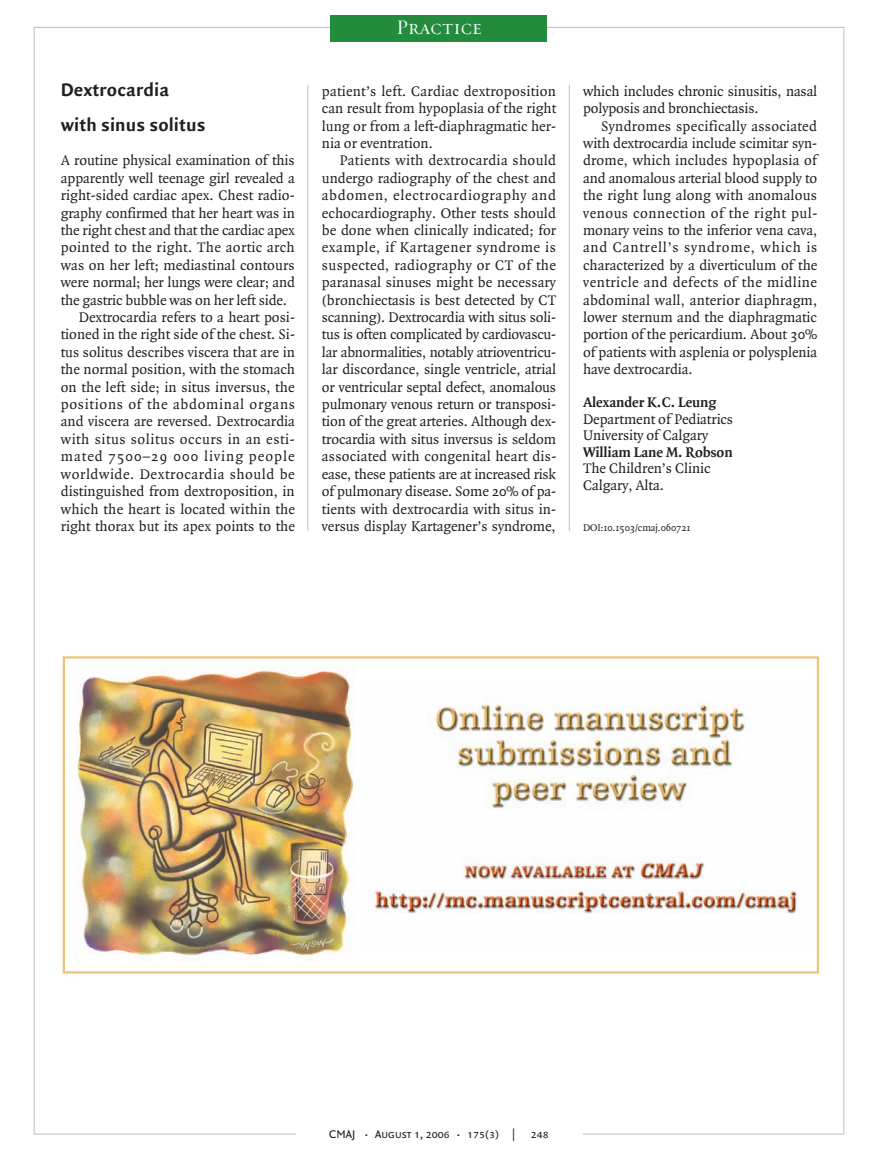
<style>
.page{position:relative;width:878px;height:1175px;background:#fff}
.page>*{position:absolute;margin:0;border:0;box-sizing:border-box;transform-origin:0 0}
.t1{font:21px "Requiem Display HTF Small Caps";letter-spacing:.005em;color:#fff}
.t2{font:700 19.5px/34.8px "Quadraat Sans";letter-spacing:.005em;color:#231f20}
.t3{font:15px/17.4px "Quadraat";color:#231f20;text-align:justify}
.t4{font:700 15px "Quadraat";letter-spacing:-.005em;color:#231f20}
.t5{font:15px "Quadraat";letter-spacing:.02em;color:#231f20}
.t6{font:15px "Quadraat";letter-spacing:.035em;color:#231f20}
.t7{font:15px "Quadraat";letter-spacing:.04em;color:#231f20}
.t8{font:15px "Quadraat";letter-spacing:.045em;color:#231f20}
.t9{font:15px "Quadraat";letter-spacing:.07em;color:#231f20}
.t10{font:12px "Quadraat Sans Caps";color:#231f20}
.t11{font:10.5px "Quadraat";letter-spacing:-.01em;color:#231f20}
.s1{font-size:9px}
</style>
<div class="page">
<hr style="left:569px;top:85px;width:1px;height:445px;background:#bcbdc0">
<hr style="left:307px;top:85px;width:1px;height:445px;background:#bcbdc0">
<div style="left:331px;top:15px;width:216px;height:26px;background:#238b3c"></div>
<div style="left:63px;top:656px;width:756px;height:317px;border:2px solid #eec27a"></div>
<img style="left:78px;top:669px;width:276px;height:291px">
<img style="left:370px;top:702px;width:427px;height:212px">
<h2 class="t2" style="left:61px;top:72px;width:146px">Dextrocardia with sinus solitus</h2>
<p class="t3" style="left:61px;top:152px;width:235px">A routine physical examination of this</p>
<p class="t3" style="left:61px;top:170px;width:236px">apparently well teenage girl revealed a</p>
<p class="t3" style="left:61px;top:187px;width:235px">right-sided cardiac apex. Chest radio-</p>
<p class="t3" style="left:61px;top:204px;width:236px">graphy confirmed that her heart was in</p>
<p class="t3" style="left:61px;top:222px;width:236px">the right chest and that the cardiac apex</p>
<p class="t5" style="left:61px;top:241px;width:235px">pointed to the right. The aortic arch</p>
<p class="t3" style="left:61px;top:257px;width:235px">was on her left; mediastinal contours</p>
<p class="t3" style="left:61px;top:274px;width:236px">were normal; her lungs were clear; and</p>
<p class="t3" style="left:61px;top:291px;width:228px">the gastric bubble was on her left side.</p>
<p class="t3" style="left:79px;top:309px;width:218px">Dextrocardia refers to a heart posi-</p>
<p class="t3" style="left:61px;top:326px;width:236px">tioned in the right side of the chest. Si-</p>
<p class="t3" style="left:61px;top:344px;width:236px">tus solitus describes viscera that are in</p>
<p class="t3" style="left:61px;top:361px;width:236px">the normal position, with the stomach</p>
<p class="t3" style="left:61px;top:378px;width:235px">on the left side; in situs inversus, the</p>
<p class="t8" style="left:61px;top:397px;width:236px">positions of the abdominal organs</p>
<p class="t3" style="left:61px;top:413px;width:236px">and viscera are reversed. Dextrocardia</p>
<p class="t6" style="left:61px;top:432px;width:236px">with situs solitus occurs in an esti-</p>
<p class="t9" style="left:61px;top:449px;width:235px">mated 7500–29 000 living people</p>
<p class="t7" style="left:61px;top:467px;width:235px">worldwide. Dextrocardia should be</p>
<p class="t3" style="left:61px;top:483px;width:235px">distinguished from dextroposition, in</p>
<p class="t3" style="left:61px;top:500px;width:236px">which the heart is located within the</p>
<p class="t3" style="left:61px;top:518px;width:236px">right thorax but its apex points to the</p>
<h1 class="t1" style="left:396px;top:15px;width:87px">Practice</h1>
<p class="t3" style="left:322px;top:83px;width:236px">patient’s left. Cardiac dextroposition can result from hypoplasia of the right lung or from a left-diaphragmatic her&shy;nia or eventration.</p>
<p class="t3" style="left:322px;top:152px;width:236px;text-indent:18px">Patients with dextrocardia should undergo radiography of the chest and abdomen, electrocardiography and echocardiography. Other tests should be done when clinically indicated; for example, if Kartagener syndrome is suspected, radiography or CT of the paranasal sinuses might be necessary (bronchiectasis is best detected by CT scanning). Dextrocardia with situs soli&shy;tus is often complicated by cardiovascu&shy;lar abnormalities, notably atrioventricu&shy;lar discordance, single ventricle, atrial or ventricular septal defect, anomalous pulmonary venous return or transposi&shy;tion of the great arteries. Although dex&shy;trocardia with situs inversus is seldom associated with congenital heart dis&shy;ease, these patients are at increased risk of pulmonary disease. Some 20% of pa&shy;tients with dextrocardia with situs in&shy;versus display Kartagener’s syndrome,</p>
<p class="t3" style="left:583px;top:83px;width:236px">which includes chronic sinusitis, nasal polyposis and bronchiectasis.</p>
<p class="t3" style="left:583px;top:117px;width:236px;text-indent:18px">Syndromes specifically associated with dextrocardia include scimitar syn&shy;drome, which includes hypoplasia of and anomalous arterial blood supply to the right lung along with anomalous venous connection of the right pul&shy;monary veins to the inferior vena cava, and Cantrell’s syndrome, which is characterized by a diverticulum of the ventricle and defects of the midline abdominal wall, anterior diaphragm, lower sternum and the diaphragmatic portion of the pericardium. About 30% of patients with asplenia or polysplenia have dextrocardia.</p>
<p class="t4" style="left:583px;top:395px;width:135px">Alexander K.C. Leung</p>
<p class="t3" style="left:583px;top:411px;width:152px;line-height:16.5px">Department of Pediatrics<br>University of Calgary</p>
<p class="t4" style="left:583px;top:445px;width:151px">William Lane M. Robson</p>
<p class="t3" style="left:583px;top:461px;width:129px;line-height:16.5px">The Children’s Clinic<br>Calgary, Alta.</p>
<p class="t11" style="left:583px;top:522px;width:109px">DOI:10.1503/cmaj.060721</p>
<p class="t10" style="left:329px;top:1127px;width:221px">CMAJ <span class="s1">•</span> August 1, 2006 <span class="s1">•</span> 175(3) | 248</p>
</div>
